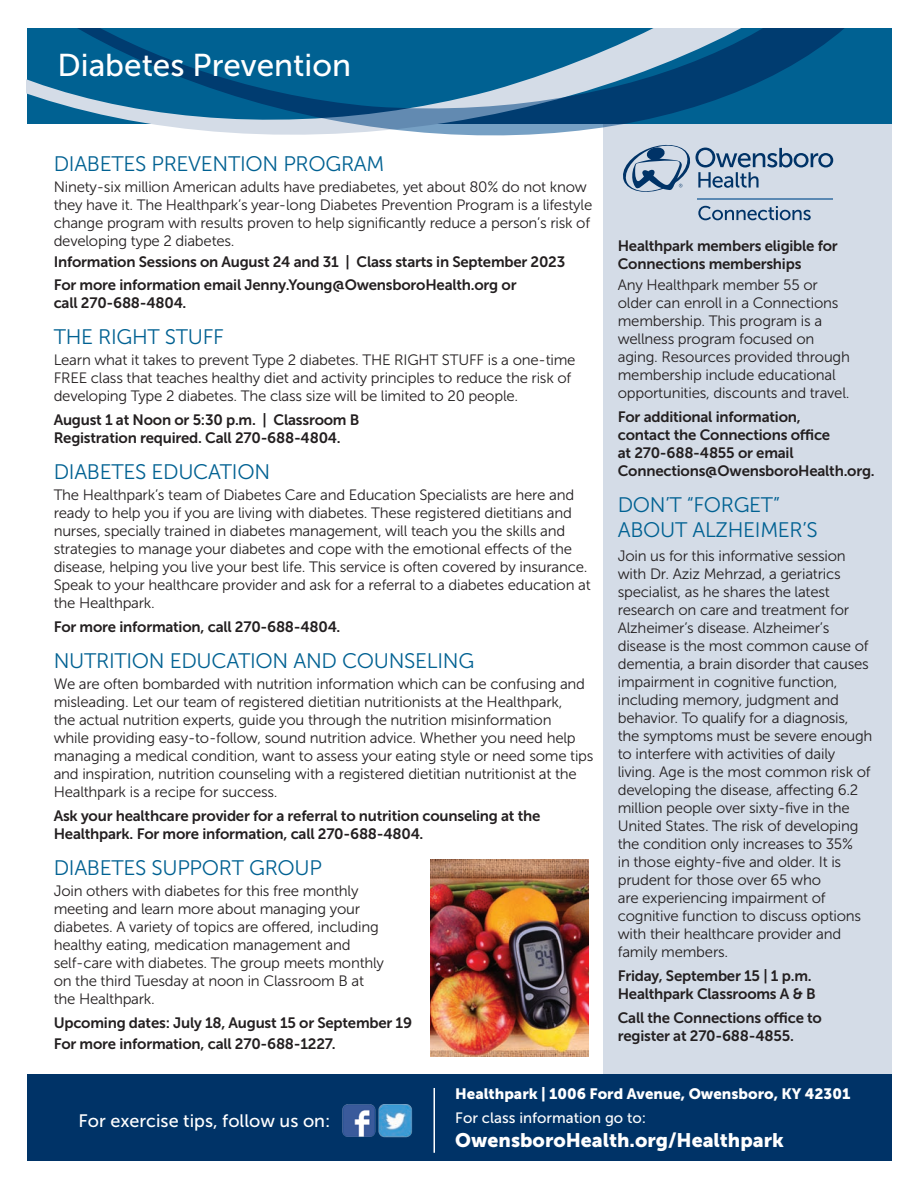
<style>
.page{position:relative;width:918px;height:1188px;background:#fff}
.page>*{position:absolute;margin:0;border:0;box-sizing:border-box;transform-origin:0 0}
.t1{font:31.5px "Museo Sans 500";color:#fff}
.t2{font:21px "Museo Sans 300";letter-spacing:-.015em;color:#006192}
.t3{font:19.5px "Museo Sans 900";color:#fff}
.t4{font:18px "Museo Sans 500";color:#fff}
.t5{font:15px/18px "Museo Sans 300";letter-spacing:-.015em;color:#231f20}
.t6{font:15px/18px "Museo Sans 700";letter-spacing:-.015em;color:#231f20}
.t7{font:15px "Museo Sans 900";color:#fff}
.t8{font:15px "Museo Sans 500";color:#fff}
</style>
<div class="page">
<div style="left:603px;top:124px;width:289px;height:1000px;background:#d4dce7"></div>
<div style="left:27px;top:1074px;width:864px;height:87px;background:#003367"></div>
<img style="left:342px;top:1104px;width:34px;height:33px">
<img style="left:378px;top:1104px;width:34px;height:34px">
<hr style="left:434px;top:1088px;width:1px;height:65px;background:#fff">
<svg style="left:26px;top:28px;width:866px;height:134px;fill:#006192"></svg>
<hr style="left:697px;top:199px;width:136px;height:1px;background:#5b89b3">
<svg style="left:698px;top:206px;width:113px;height:14px"></svg>
<svg style="left:620px;top:142px;width:213px;height:50px"></svg>
<img style="left:430px;top:860px;width:158px;height:196px">
<p class="t1" style="left:58px;top:48px;width:295px">Diabetes Prevention</p>
<p class="t2" style="left:54px;top:153px;width:332px">DIABETES PREVENTION PROGRAM</p>
<p class="t5" style="left:54px;top:178px;width:540px">Ninety-six million American adults have prediabetes, yet about 80% do not know they have it. The Healthpark’s year-long Diabetes Prevention Program is a lifestyle change program with results proven to help significantly reduce a person’s risk of developing type 2 diabetes.</p>
<p class="t6" style="left:54px;top:253px;width:513px">Information Sessions on August 24 and 31 | Class starts in September 2023</p>
<p class="t6" style="left:54px;top:276px;width:464px">For more information email Jenny.Young@OwensboroHealth.org or</p>
<p class="t6" style="left:54px;top:294px;width:134px">call 270-688-4804.</p>
<p class="t2" style="left:54px;top:325px;width:172px">THE RIGHT STUFF</p>
<p class="t5" style="left:54px;top:351px;width:523px">Learn what it takes to prevent Type 2 diabetes. THE RIGHT STUFF is a one-time<br>FREE class that teaches healthy diet and activity principles to reduce the risk of developing Type 2 diabetes. The class size will be limited to 20 people.</p>
<p class="t6" style="left:54px;top:411px;width:307px">August 1 at Noon or 5:30 p.m. | Classroom B</p>
<p class="t6" style="left:54px;top:429px;width:288px">Registration required. Call 270-688-4804.</p>
<p class="t2" style="left:54px;top:460px;width:218px">DIABETES EDUCATION</p>
<p class="t5" style="left:54px;top:486px;width:539px">The Healthpark’s team of Diabetes Care and Education Specialists are here and ready to help you if you are living with diabetes. These registered dietitians and nurses, specially trained in diabetes management, will teach you the skills and strategies to manage your diabetes and cope with the emotional effects of the disease, helping you live your best life. This service is often covered by insurance.<br>Speak to your healthcare provider and ask for a referral to a diabetes education at the Healthpark.</p>
<p class="t6" style="left:54px;top:618px;width:288px">For more information, call 270-688-4804.</p>
<p class="t2" style="left:54px;top:649px;width:422px">NUTRITION EDUCATION AND COUNSELING</p>
<p class="t5" style="left:54px;top:675px;width:541px">We are often bombarded with nutrition information which can be confusing and misleading. Let our team of registered dietitian nutritionists at the Healthpark,<br>the actual nutrition experts, guide you through the nutrition misinformation<br>while providing easy-to-follow, sound nutrition advice. Whether you need help managing a medical condition, want to assess your eating style or need some tips and inspiration, nutrition counseling with a registered dietitian nutritionist at the Healthpark is a recipe for success.</p>
<p class="t6" style="left:54px;top:807px;width:488px">Ask your healthcare provider for a referral to nutrition counseling at the<br>Healthpark. For more information, call 270-688-4804.</p>
<p class="t2" style="left:54px;top:856px;width:270px">DIABETES SUPPORT GROUP</p>
<p class="t5" style="left:54px;top:882px;width:306px">Join others with diabetes for this free monthly</p>
<p class="t5" style="left:54px;top:900px;width:308px">meeting and learn more about managing your</p>
<p class="t5" style="left:54px;top:918px;width:327px">diabetes. A variety of topics are offered, including</p>
<p class="t5" style="left:54px;top:936px;width:298px">healthy eating, medication management and</p>
<p class="t5" style="left:54px;top:954px;width:332px">self-care with diabetes. The group meets monthly</p>
<p class="t5" style="left:54px;top:972px;width:312px">on the third Tuesday at noon in Classroom B at</p>
<p class="t5" style="left:54px;top:990px;width:103px">the Healthpark.</p>
<p class="t6" style="left:54px;top:1014px;width:360px">Upcoming dates: July 18, August 15 or September 19</p>
<p class="t6" style="left:54px;top:1035px;width:284px">For more information, call 270-688-1227.</p>
<p class="t6" style="left:618px;top:237px;width:222px">Healthpark members eligible for<br>Connections memberships</p>
<p class="t5" style="left:618px;top:276px;width:234px">Any Healthpark member 55 or older can enroll in a Connections membership. This program is a wellness program focused on aging. Resources provided through membership include educational opportunities, discounts and travel.</p>
<p class="t6" style="left:618px;top:408px;width:185px">For additional information,</p>
<p class="t6" style="left:618px;top:426px;width:214px">contact the Connections office</p>
<p class="t6" style="left:618px;top:444px;width:177px">at 270-688-4855 or email</p>
<p class="t6" style="left:618px;top:462px;width:259px">Connections@OwensboroHealth.org.</p>
<p class="t2" style="left:618px;top:494px;width:164px">DON’T “FORGET”</p>
<p class="t2" style="left:618px;top:519px;width:202px">ABOUT ALZHEIMER’S</p>
<p class="t5" style="left:618px;top:547px;width:256px">Join us for this informative session with Dr. Aziz Mehrzad, a geriatrics specialist, as he shares the latest research on care and treatment for Alzheimer’s disease. Alzheimer’s disease is the most common cause of dementia, a brain disorder that causes impairment in cognitive function, including memory, judgment and behavior. To qualify for a diagnosis, the symptoms must be severe enough to interfere with activities of daily living. Age is the most common risk of developing the disease, affecting 6.2 million people over sixty-five in the United States. The risk of developing the condition only increases to 35%<br>in those eighty-five and older. It is prudent for those over 65 who</p>
<p class="t5" style="left:618px;top:889px;width:245px">are experiencing impairment of cognitive function to discuss options with their healthcare provider and family members.</p>
<p class="t6" style="left:618px;top:967px;width:195px">Friday, September 15 | 1 p.m.</p>
<p class="t6" style="left:618px;top:985px;width:200px">Healthpark Classrooms A &amp; B</p>
<p class="t6" style="left:618px;top:1009px;width:206px">Call the Connections office to register at 270-688-4855.</p>
<p class="t4" style="left:79px;top:1111px;width:253px">For exercise tips, follow us on:</p>
<p class="t7" style="left:455px;top:1085px;width:397px">Healthpark | 1006 Ford Avenue, Owensboro, KY 42301</p>
<p class="t8" style="left:455px;top:1110px;width:192px">For class information go to:</p>
<p class="t3" style="left:455px;top:1129px;width:330px">OwensboroHealth.org/Healthpark</p>
</div>
